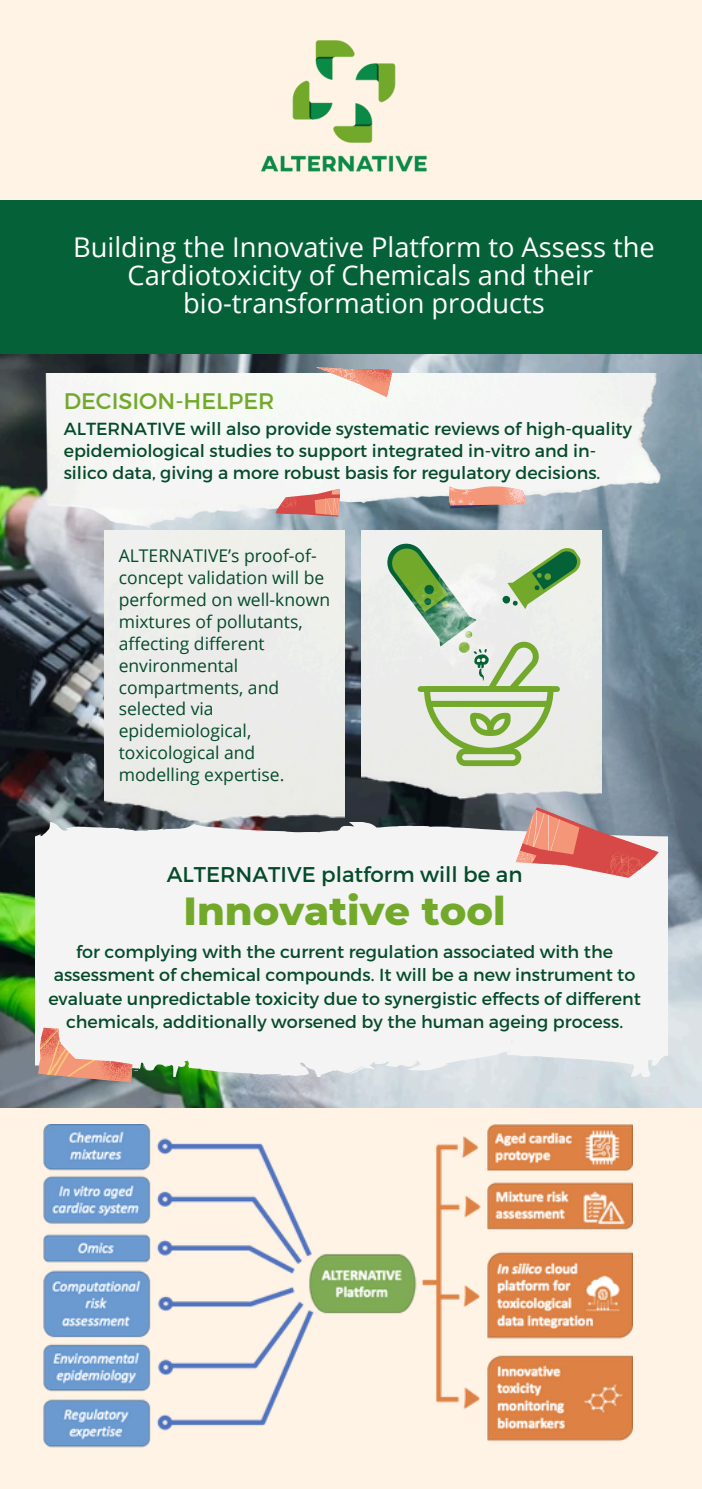
<style>
.page{position:relative;width:702px;height:1489px;background:#fff}
.page>*{position:absolute;margin:0;border:0;box-sizing:border-box;transform-origin:0 0}
.t1{font:800 40px "Montserrat";color:#72a92a}
.t2{font:27.25px/28px "Open Sans";color:#fff;text-align:center}
.t3{font:22.5px "Montserrat";color:#72a92a}
.t4{font:21.25px "Montserrat";color:#054b2b}
.t5{font:17.5px/23.2px "Montserrat";color:#054b2b;text-align:center}
.t6{font:17.5px/22px "Open Sans";color:#054b2b}
</style>
<div class="page">
<div style="left:0;top:0;width:701px;height:1489px;background:#fff3e6"></div>
<img style="left:0;top:353px;width:701px;height:754px">
<img style="left:39px;top:374px;width:624px;height:154px">
<div style="left:104px;top:530px;width:240px;height:293px;background:#ebebeb"></div>
<svg style="left:275px;top:486px;width:65px;height:31px"></svg>
<svg style="left:312px;top:354px;width:81px;height:44px"></svg>
<img style="left:361px;top:530px;width:240px;height:270px">
<svg style="left:448px;top:484px;width:77px;height:24px"></svg>
<div style="left:35px;top:823px;width:632px;height:253px;background:#f4f4f4"></div>
<svg style="left:38px;top:1027px;width:97px;height:55px"></svg>
<svg style="left:515px;top:806px;width:143px;height:99px"></svg>
<svg style="left:376px;top:534px;width:210px;height:232px"></svg>
<img style="left:43px;top:1124px;width:589px;height:324px">
<img style="left:260px;top:40px;width:167px;height:132px">
<div style="left:0;top:200px;width:701px;height:153px;background:#056238"></div>
<p class="t2" style="left:73px;top:233px;width:583px">Building the Innovative Platform to Assess the<br>Cardiotoxicity of Chemicals and their bio-transformation products</p>
<p class="t3" style="left:64px;top:387px;width:212px">DECISION-HELPER</p>
<p class="t5" style="left:64px;top:417px;width:569px;line-height:22px;text-align:left">ALTERNATIVE will also provide systematic reviews of high-quality epidemiological studies to support integrated in-vitro and in&shy;silico data, giving a more robust basis for regulatory decisions.</p>
<h3 class="t6" style="left:119px;top:544px;width:213px">ALTERNATIVE’s proof-of&shy;concept validation will be performed on well-known mixtures of pollutants, affecting different environmental compartments, and selected via epidemiological, toxicological and modelling expertise.</h3>
<p class="t4" style="left:167px;top:860px;width:357px">ALTERNATIVE platform will be an</p>
<h2 class="t1" style="left:183px;top:886px;width:323px">Innovative tool</h2>
<p class="t5" style="left:48px;top:939px;width:593px">for complying with the current regulation associated with the assessment of chemical compounds. It will be a new instrument to evaluate unpredictable toxicity due to synergistic effects of different chemicals, additionally worsened by the human ageing process.</p>
</div>
